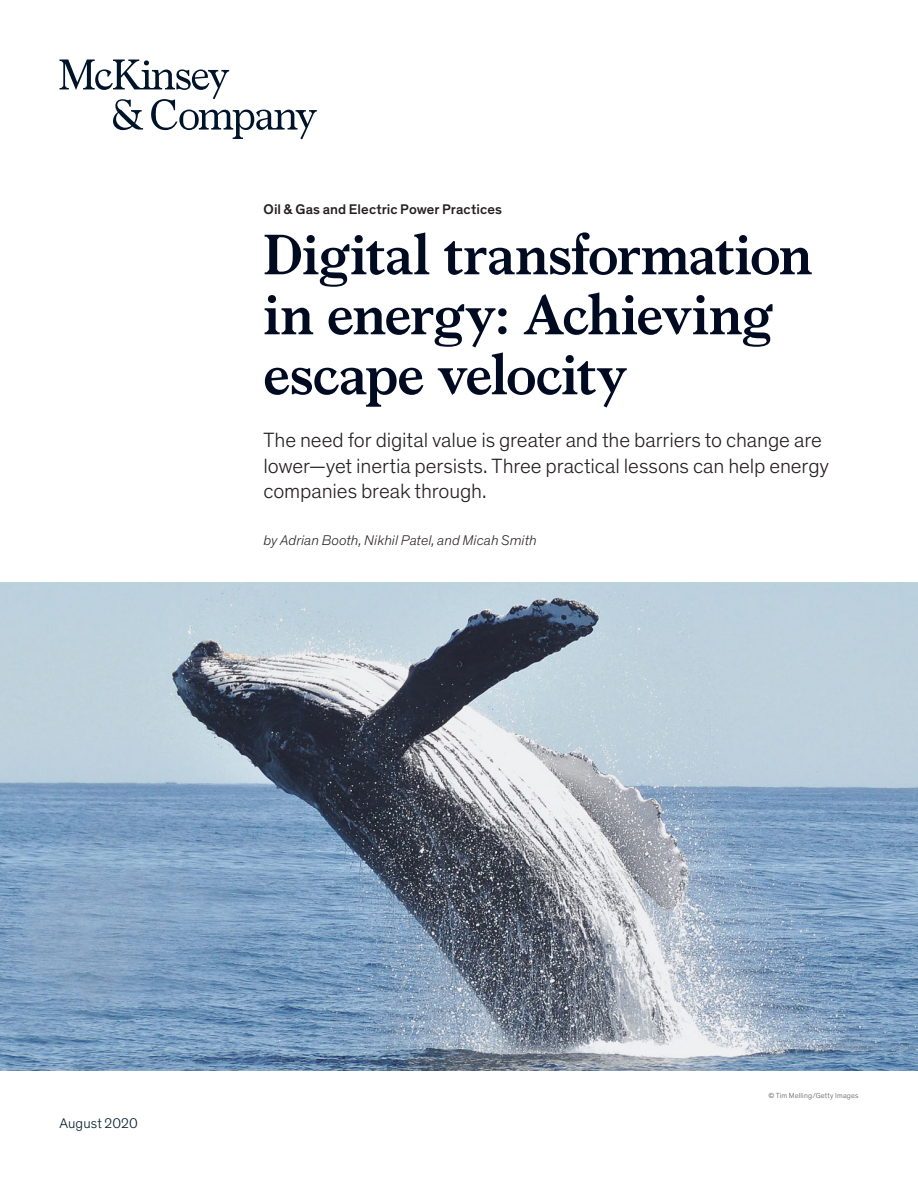
<style>
.page{position:relative;width:918px;height:1188px;background:#fff}
.page>*{position:absolute;margin:0;border:0;box-sizing:border-box;transform-origin:0 0}
.Title_of_article-dee{font:700 57px/60px "Bower";letter-spacing:-.01em;color:#000b22}
.Standfirst-Dek_Thein{font:300 21px/25.5px "Theinhardt Pan";letter-spacing:-.005em;color:#231f20}
.Author_byline{font:italic 300 14.25px "Theinhardt Pan";letter-spacing:.005em;color:#231f20}
.Eyebrow{font:500 14.25px "Theinhardt Pan";letter-spacing:.005em;color:#231f20}
.Cover_date_-_Deep_bl{font:300 14.25px "Theinhardt Pan";letter-spacing:.005em;color:#051c2c}
.Art_Photo_credit{font:300 7.5px "Theinhardt Pan";letter-spacing:.02em;color:#57585a}
</style>
<div class="page">
<img style="left:0;top:582px;width:918px;height:488px">
<svg style="left:60px;top:60px;width:257px;height:79px"></svg>
<p class="Eyebrow" style="left:264px;top:199px;width:240px">Oil &amp; Gas and Electric Power Practices</p>
<p class="Title_of_article-dee" style="left:264px;top:221px;width:550px">Digital transformation in energy: Achieving escape velocity</p>
<p class="Standfirst-Dek_Thein" style="left:264px;top:426px;width:567px">The need for digital value is greater and the barriers to change are lower—yet inertia persists. Three practical lessons can help energy companies break through.</p>
<p class="Author_byline" style="left:264px;top:530px;width:275px">by Adrian Booth, Nikhil Patel, and Micah Smith</p>
<p class="Cover_date_-_Deep_bl" style="left:60px;top:1114px;width:80px">August 2020</p>
<p class="Art_Photo_credit" style="left:768px;top:1090px;width:92px">© Tim Melling/Getty Images</p>
</div>
